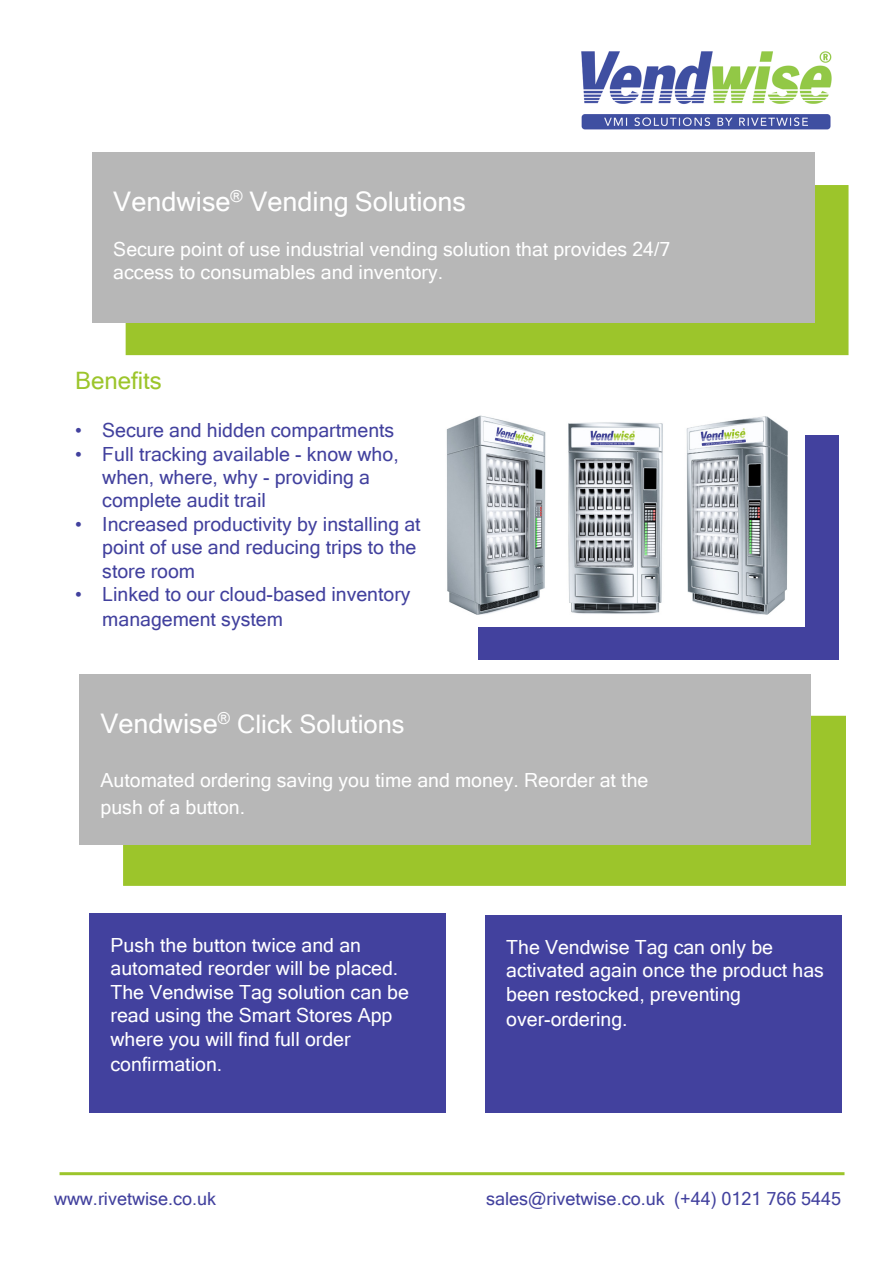
<style>
.page{position:relative;width:893px;height:1263px;background:#fff}
.page>*{position:absolute;margin:0;border:0;box-sizing:border-box;transform-origin:0 0}
.t1{font:27px "Microsoft Sans Serif";color:#fff}
.t2{font:25.5px "Microsoft Sans Serif";color:#fff}
.t3{font:24px "Microsoft Sans Serif";color:#9cc52b}
.t4{font:19.5px/23.4px "Microsoft Sans Serif";color:#fff}
.t5{font:19.5px/23.4px "Microsoft Sans Serif";color:#42419e}
.t6{font:18px "Microsoft Sans Serif";color:#42419e}
.s1{font-size:27px}
</style>
<div class="page">
<div style="left:478px;top:435px;width:361px;height:224px;background:#42419e"></div>
<img style="left:446px;top:415px;width:359px;height:212px">
<img style="left:581px;top:51px;width:251px;height:79px">
<div style="left:126px;top:185px;width:722px;height:170px;background:#9cc52b"></div>
<div style="left:92px;top:152px;width:723px;height:170px;background:#b7b7b7"></div>
<div style="left:123px;top:716px;width:723px;height:170px;background:#9cc52b;border:2px solid #9cc52b"></div>
<div style="left:79px;top:674px;width:732px;height:170px;background:#b7b7b7"></div>
<div style="left:89px;top:913px;width:357px;height:200px;background:#42419e"></div>
<div style="left:485px;top:915px;width:356px;height:198px;background:#42419e"></div>
<hr style="left:60px;top:1172px;width:784px;height:3px;background:#9cc52b">
<p class="t1" style="left:113px;top:184px;width:354px">Vendwise<sup>®</sup> Vending Solutions</p>
<p class="t4" style="left:113px;top:237px;width:559px">Secure point of use industrial vending solution that provides 24/7</p>
<p class="t4" style="left:113px;top:260px;width:331px">access to consumables and inventory.</p>
<p class="t3" style="left:75px;top:364px;width:88px">Benefits</p>
<p class="t5" style="left:75px;top:418px;width:321px">• Secure and hidden compartments</p>
<p class="t5" style="left:102px;top:441px;width:298px;text-indent:-27px">• Full tracking available - know who, when, where, why - providing a complete audit trail</p>
<p class="t5" style="left:102px;top:512px;width:320px;text-indent:-27px">• Increased productivity by installing at point of use and reducing trips to the store room</p>
<p class="t5" style="left:102px;top:581px;width:310px;line-height:25.2px;text-indent:-27px">• Linked to our cloud-based inventory management system</p>
<p class="t2" style="left:101px;top:707px;width:306px"><span class="s1">Vendwise</span><sup>®</sup> Click Solutions</p>
<p class="t4" style="left:101px;top:768px;width:549px">Automated ordering saving you time and money. Reorder at the</p>
<p class="t4" style="left:101px;top:795px;width:146px">push of a button.</p>
<p class="t4" style="left:111px;top:933px;width:252px">Push the button twice and an</p>
<p class="t4" style="left:111px;top:956px;width:289px">automated reorder will be placed.</p>
<p class="t4" style="left:111px;top:980px;width:300px">The Vendwise Tag solution can be read using the Smart Stores App where you will find full order</p>
<p class="t4" style="left:111px;top:1052px;width:113px">confirmation.</p>
<p class="t4" style="left:506px;top:935px;width:268px">The Vendwise Tag can only be</p>
<p class="t4" style="left:506px;top:958px;width:319px">activated again once the product has been restocked, preventing</p>
<p class="t4" style="left:506px;top:1007px;width:123px">over-ordering.</p>
<p class="t6" style="left:54px;top:1187px;width:164px">www.rivetwise.co.uk</p>
<p class="t6" style="left:486px;top:1187px;width:357px">sales@rivetwise.co.uk (+44) 0121 766 5445</p>
</div>
